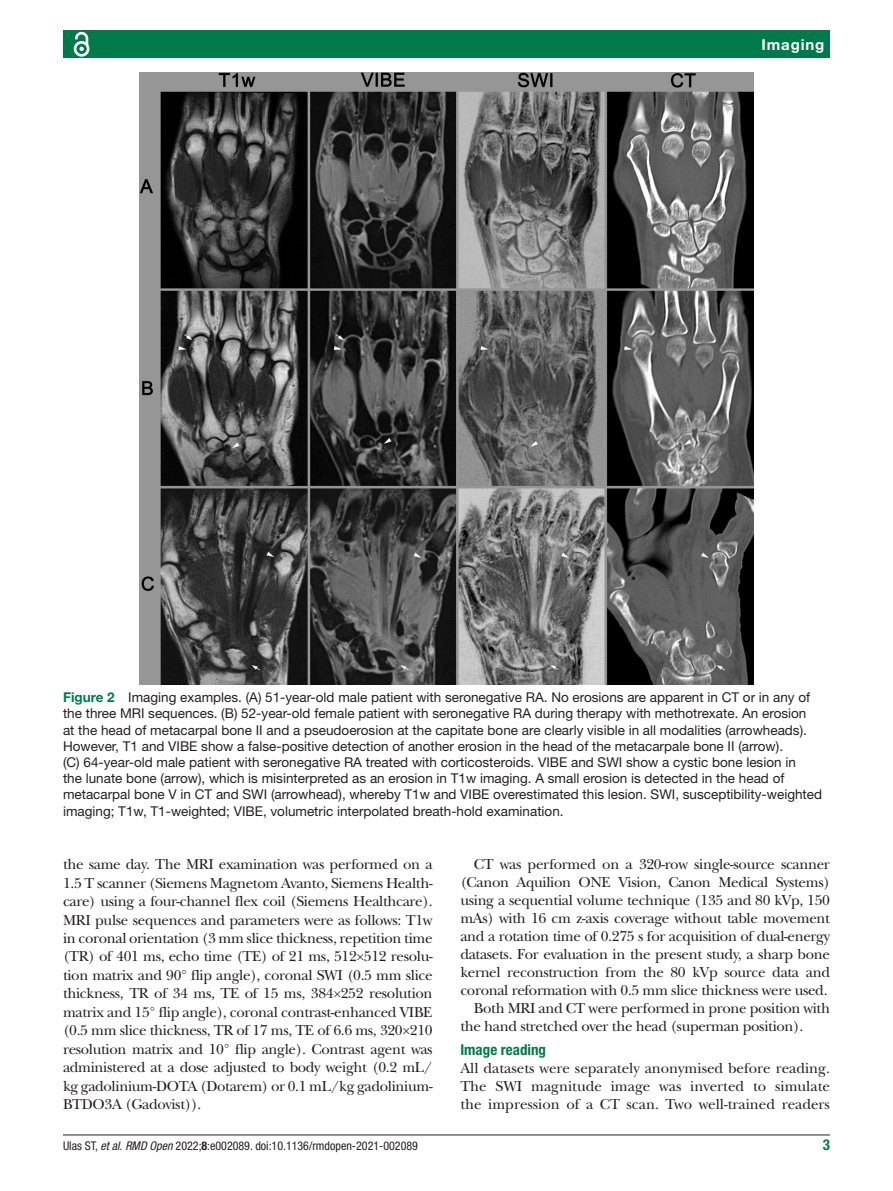
<style>
.page{position:relative;width:893px;height:1191px;background:#fff}
.page>*{position:absolute;margin:0;border:0;box-sizing:border-box;transform-origin:0 0}
.t1{font:15px/18.5px "New Baskerville";letter-spacing:-.025em;color:#231f20;text-align:justify}
.t2{font:700 condensed 15px "Helvetica Neue LT Std";color:#007a4b}
.t3{font:700 15px "Helvetica Neue LT Std";letter-spacing:.055em;color:#fff}
.t4{font:13.5px/16.2px "Helvetica Neue LT Std";color:#231f20}
.t5{font:condensed 12px "Helvetica Neue LT Std";color:#231f20}
.s1{font-weight:700;color:#007a4b}
.s2{font-style:italic}
.s3{font-weight:700}
</style>
<div class="page">
<hr style="left:63px;top:1134px;width:767px;height:1px;background:#231f20">
<div style="left:63px;top:31px;width:767px;height:27px;background:#007a4b"></div>
<svg style="left:73px;top:31px;width:17px;height:26px"></svg>
<img style="left:140px;top:73px;width:613px;height:611px">
<p class="t3" style="left:761px;top:35px;width:64px">Imaging</p>
<p class="t4" style="left:63px;top:689px;width:761px"><span class="s1">Figure 2</span> Imaging examples. (A) 51-year-old male patient with seronegative RA. No erosions are apparent in CT or in any of the three MRI sequences. (B) 52-year-old female patient with seronegative RA during therapy with methotrexate. An erosion<br>at the head of metacarpal bone II and a pseudoerosion at the capitate bone are clearly visible in all modalities (arrowheads).<br>However, T1 and VIBE show a false-positive detection of another erosion in the head of the metacarpale bone II (arrow).<br>(C) 64-year-old male patient with seronegative RA treated with corticosteroids. VIBE and SWI show a cystic bone lesion in<br>the lunate bone (arrow), which is misinterpreted as an erosion in T1w imaging. A small erosion is detected in the head of metacarpal bone V in CT and SWI (arrowhead), whereby T1w and VIBE overestimated this lesion. SWI, susceptibility-weighted imaging; T1w, T1-weighted; VIBE, volumetric interpolated breath-hold examination.</p>
<p class="t1" style="left:63px;top:855px;width:371px">the same day. The MRI examination was performed on a 1.5 T scanner (Siemens Magnetom Avanto, Siemens Health&shy;care) using a four-channel flex coil (Siemens Healthcare).<br>MRI pulse sequences and parameters were as follows: T1w in coronal orientation (3 mm slice thickness, repetition time (TR) of 401 ms, echo time (TE) of 21 ms, 512×512 resolu&shy;tion matrix and 90° flip angle), coronal SWI (0.5 mm slice thickness, TR of 34 ms, TE of 15 ms, 384×252 resolution matrix and 15° flip angle), coronal contrast-enhanced VIBE (0.5 mm slice thickness, TR of 17 ms, TE of 6.6 ms, 320×210 resolution matrix and 10° flip angle). Contrast agent was administered at a dose adjusted to body weight (0.2 mL/ kg gadolinium-DOTA (Dotarem) or 0.1 mL/kg gadolinium-BTDO3A (Gadovist)).</p>
<p class="t1" style="left:474px;top:855px;width:358px">CT was performed on a 320-row single-source scanner</p>
<p class="t1" style="left:460px;top:873px;width:371px">(Canon Aquilion ONE Vision, Canon Medical Systems)</p>
<p class="t1" style="left:460px;top:891px;width:371px">using a sequential volume technique (135 and 80 kVp, 150</p>
<p class="t1" style="left:460px;top:909px;width:371px">mAs) with 16 cm z-axis coverage without table movement</p>
<p class="t1" style="left:460px;top:927px;width:371px">and a rotation time of 0.275 s for acquisition of dual-energy</p>
<p class="t1" style="left:460px;top:945px;width:371px">datasets. For evaluation in the present study, a sharp bone</p>
<p class="t1" style="left:460px;top:963px;width:371px">kernel reconstruction from the 80 kVp source data and</p>
<p class="t1" style="left:460px;top:981px;width:369px">coronal reformation with 0.5 mm slice thickness were used.</p>
<p class="t1" style="left:474px;top:999px;width:358px">Both MRI and CT were performed in prone position with</p>
<p class="t1" style="left:460px;top:1017px;width:345px">the hand stretched over the head (superman position).</p>
<p class="t2" style="left:460px;top:1041px;width:87px">Image reading</p>
<p class="t1" style="left:460px;top:1059px;width:371px;line-height:18px">All datasets were separately anonymised before reading.<br>The SWI magnitude image was inverted to simulate the impression of a CT scan. Two well-trained readers</p>
<p class="t5" style="left:63px;top:1138px;width:356px">Ulas ST, <span class="s2">et al</span>. <span class="s2">RMD Open</span> 2022;<span class="s3">8</span>:e002089. doi:10.1136/rmdopen-2021-002089</p>
<p class="t2" style="left:823px;top:1135px;width:9px">3</p>
</div>
